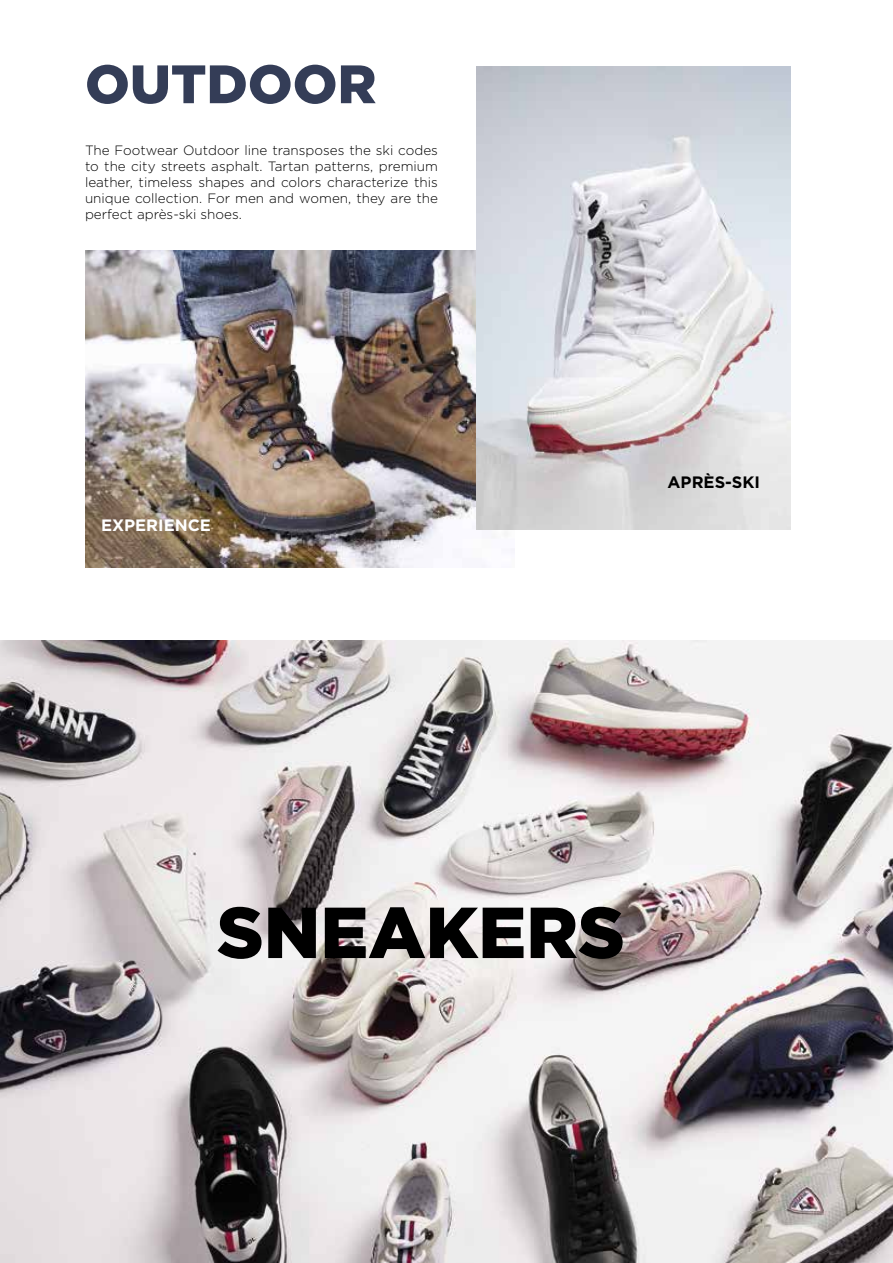
<style>
.page{position:relative;width:893px;height:1263px;background:#fff}
.page>*{position:absolute;margin:0;border:0;box-sizing:border-box;transform-origin:0 0}
.t1{font:900 72px "Gotham";color:#000}
.t2{font:900 54px "Gotham";color:#343d57}
.t3{font:700 16.5px "Gotham";color:#fff}
.t4{font:700 16.5px "Gotham";color:#000}
.t5{font:300 13.5px/16.2px "Gotham";color:#000;text-align:justify}
</style>
<div class="page">
<img style="left:0;top:640px;width:893px;height:623px">
<img style="left:85px;top:250px;width:429px;height:317px">
<img style="left:477px;top:66px;width:314px;height:464px">
<h2 class="t2" style="left:85px;top:53px;width:293px">OUTDOOR</h2>
<p class="t5" style="left:85px;top:141px;width:354px">The Footwear Outdoor line transposes the ski codes to the city streets asphalt. Tartan patterns, premium leather, timeless shapes and colors characterize this unique collection. For men and women, they are the perfect après-ski shoes.</p>
<p class="t3" style="left:101px;top:514px;width:112px">EXPERIENCE</p>
<p class="t4" style="left:668px;top:472px;width:94px">APRÈS-SKI</p>
<h1 class="t1" style="left:217px;top:891px;width:410px">SNEAKERS</h1>
</div>
